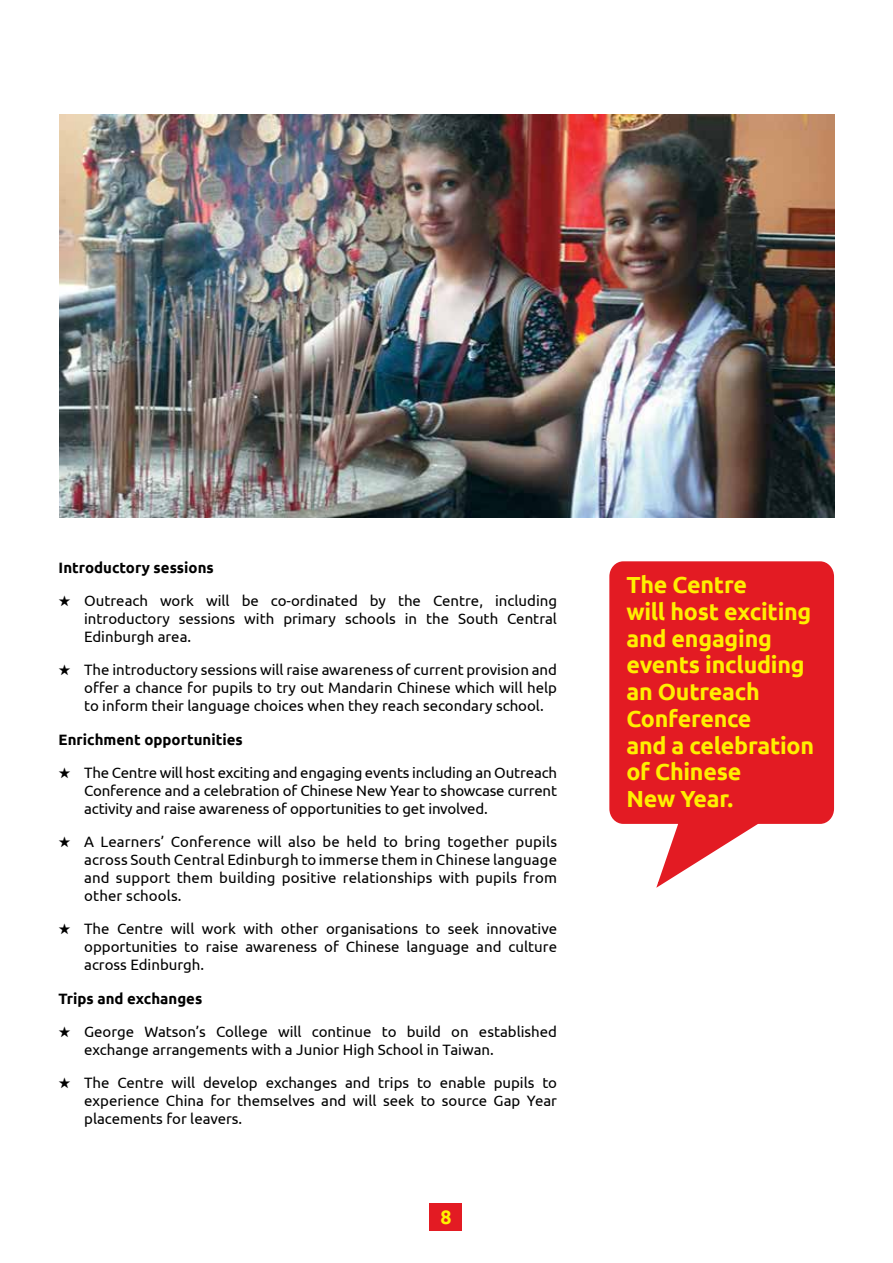
<style>
.page{position:relative;width:893px;height:1263px;background:#fff}
.page>*{position:absolute;margin:0;border:0;box-sizing:border-box;transform-origin:0 0}
.t1{font:700 23.25px/26.7px "Ubuntu";letter-spacing:-.01em;color:#ffef00}
.t2{font:700 19.5px "Ubuntu";color:#fff200}
.t3{font:15px/18px "Ubuntu";color:#000;text-align:justify}
.t4{font:700 15px "Ubuntu";color:#000}
</style>
<div class="page">
<svg style="left:609px;top:561px;width:226px;height:327px"></svg>
<img style="left:60px;top:115px;width:774px;height:403px">
<div style="left:429px;top:1203px;width:33px;height:28px;background:#e31b23"></div>
<p class="t4" style="left:59px;top:558px;width:157px">Introductory sessions</p>
<p class="t3" style="left:84px;top:591px;width:474px;text-indent:-26px">★ Outreach work will be co-ordinated by the Centre, including introductory sessions with primary schools in the South Central Edinburgh area.</p>
<p class="t3" style="left:84px;top:660px;width:474px;text-indent:-26px">★ The introductory sessions will raise awareness of current provision and offer a chance for pupils to try out Mandarin Chinese which will help to inform their language choices when they reach secondary school.</p>
<p class="t4" style="left:59px;top:730px;width:186px">Enrichment opportunities</p>
<p class="t3" style="left:84px;top:763px;width:474px;text-indent:-26px">★ The Centre will host exciting and engaging events including an Outreach Conference and a celebration of Chinese New Year to showcase current activity and raise awareness of opportunities to get involved.</p>
<p class="t3" style="left:84px;top:832px;width:474px;text-indent:-26px">★ A Learners’ Conference will also be held to bring together pupils across South Central Edinburgh to immerse them in Chinese language and support them building positive relationships with pupils from other schools.</p>
<p class="t3" style="left:84px;top:919px;width:474px;text-indent:-26px">★ The Centre will work with other organisations to seek innovative opportunities to raise awareness of Chinese language and culture across Edinburgh.</p>
<p class="t4" style="left:59px;top:989px;width:145px">Trips and exchanges</p>
<p class="t3" style="left:84px;top:1022px;width:474px;text-indent:-26px">★ George Watson’s College will continue to build on established exchange arrangements with a Junior High School in Taiwan.</p>
<p class="t3" style="left:84px;top:1073px;width:474px;text-indent:-26px">★ The Centre will develop exchanges and trips to enable pupils to experience China for themselves and will seek to source Gap Year placements for leavers.</p>
<h2 class="t2" style="left:440px;top:1205px;width:13px">8</h2>
<h1 class="t1" style="left:626px;top:571px;width:189px">The Centre<br>will host exciting and engaging events including an Outreach<br>Conference<br>and a celebration of Chinese<br>New Year.</h1>
</div>
